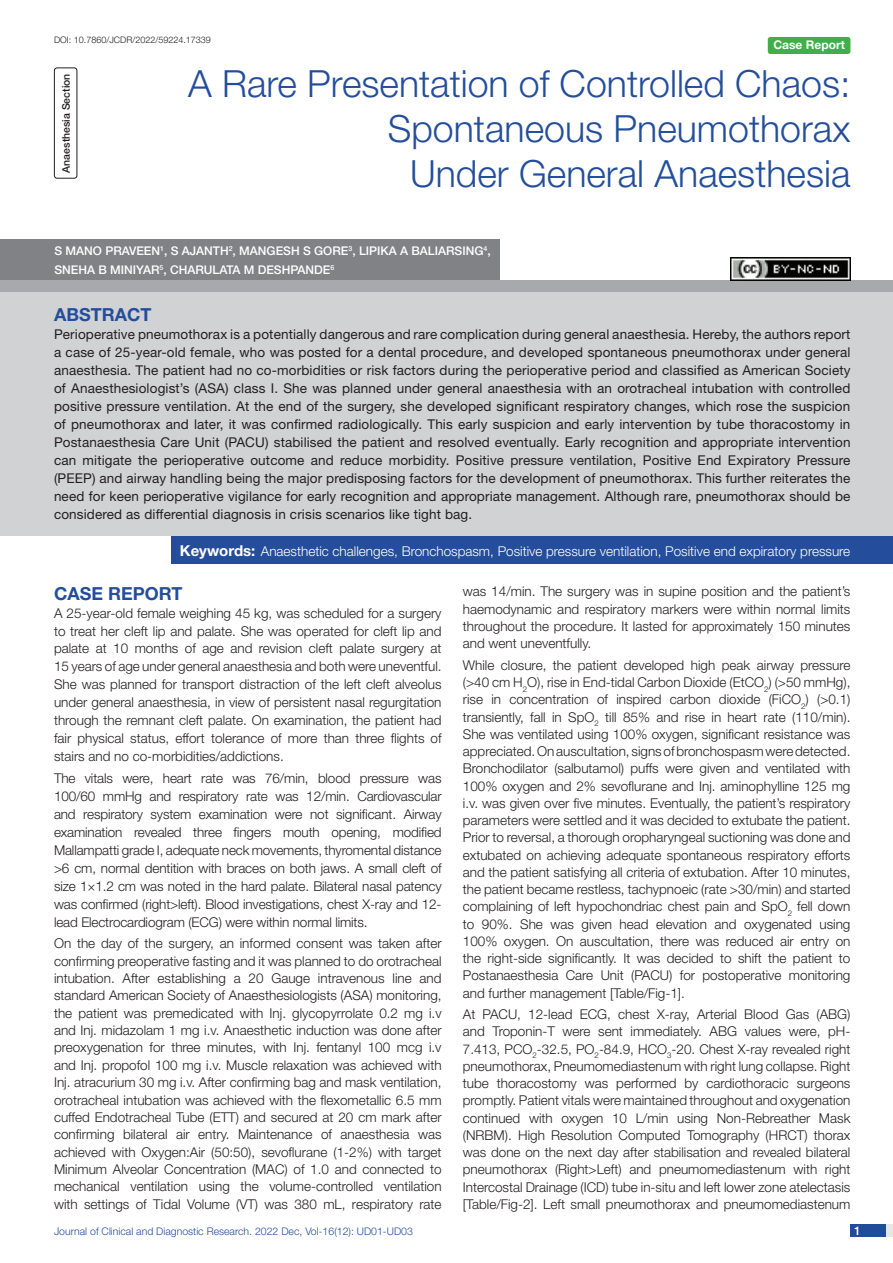
<style>
.page{position:relative;width:893px;height:1263px;background:#fff}
.page>*{position:absolute;margin:0;border:0;box-sizing:border-box;transform-origin:0 0}
.t1{font:300 37.5px/45px "Helvetica Neue";color:#244e9b;text-align:right}
.Heading{font:700 18px "Helvetica Neue";color:#244e9b}
.Abstract_head{font:700 18px "Helvetica Neue";color:#244e9b}
.Body_text{font:300 13.5px/17.2px "Helvetica Neue";color:#231f20;text-align:justify}
.Abstract_Text{font:13.5px/18px "Helvetica Neue";letter-spacing:.01em;color:#231f20;text-align:justify}
.Key_words{font:300 13.5px "Helvetica Neue";color:#fff}
.Author{font:500 12px/18.8px "Helvetica Neue";color:#fff}
.t2{font:700 12px "Helvetica Neue";color:#fff}
.t3{font:300 10.5px "Helvetica Neue";color:#244e9b}
.section{font:500 10.5px "Helvetica Neue";color:#231f20}
.DOI{font:300 9px "Helvetica Neue";color:#231f20}
.s1{font-weight:700;font-size:15px}
</style>
<div class="page">
<div style="left:850px;top:1224px;width:43px;height:13px;background:#e6e7e9"></div>
<div style="left:850px;top:1224px;width:35px;height:13px;background:#214c99"></div>
<div style="left:54px;top:68px;width:23px;height:111px;border:1px solid #231f20;border-radius:3px"></div>
<div style="left:768px;top:37px;width:82px;height:17px;background:#40ae49;border-radius:3px"></div>
<div style="left:0;top:239px;width:500px;height:41px;background:#808285"></div>
<div style="left:0;top:280px;width:893px;height:13px;background:#a8a9ad"></div>
<div style="left:0;top:292px;width:893px;height:244px;background:#d1d2d4"></div>
<div style="left:172px;top:536px;width:721px;height:28px;background:#244e9b"></div>
<img style="left:730px;top:258px;width:120px;height:22px">
<p class="DOI" style="left:54px;top:35px;width:158px">DOI: 10.7860/JCDR/2022/59224.17339</p>
<p class="section" style="left:60px;top:173px;width:101px;rotate:-90deg">ANAESTHESIA SECTION</p>
<p class="t1" style="left:188px;top:60px;width:664px">A Rare Presentation of Controlled Chaos:<br>Spontaneous Pneumothorax<br>Under General Anaesthesia</p>
<p class="t2" style="left:773px;top:37px;width:73px">Case Report</p>
<p class="Author" style="left:54px;top:241px;width:438px">S MANO PRAVEEN<sup>1</sup>, S AJANTH<sup>2</sup>, MANGESH S GORE<sup>3</sup>, LIPIKA A BALIARSING<sup>4</sup>,<br>SNEHA B MINIYAR<sup>5</sup>, CHARULATA M DESHPANDE<sup>6</sup></p>
<p class="Abstract_head" style="left:54px;top:303px;width:99px">ABSTRACT</p>
<p class="Abstract_Text" style="left:54px;top:325px;width:798px">Perioperative pneumothorax is a potentially dangerous and rare complication during general anaesthesia. Hereby, the authors report a case of 25-year-old female, who was posted for a dental procedure, and developed spontaneous pneumothorax under general anaesthesia. The patient had no co-morbidities or risk factors during the perioperative period and classified as American Society of Anaesthesiologist’s (ASA) class I. She was planned under general anaesthesia with an orotracheal intubation with controlled positive pressure ventilation. At the end of the surgery, she developed significant respiratory changes, which rose the suspicion of pneumothorax and later, it was confirmed radiologically. This early suspicion and early intervention by tube thoracostomy in Postanaesthesia Care Unit (PACU) stabilised the patient and resolved eventually. Early recognition and appropriate intervention can mitigate the perioperative outcome and reduce morbidity. Positive pressure ventilation, Positive End Expiratory Pressure (PEEP) and airway handling being the major predisposing factors for the development of pneumothorax. This further reiterates the need for keen perioperative vigilance for early recognition and appropriate management. Although rare, pneumothorax should be considered as differential diagnosis in crisis scenarios like tight bag.</p>
<p class="Key_words" style="left:180px;top:543px;width:672px"><span class="s1">Keywords:</span> Anaesthetic challenges, Bronchospasm, Positive pressure ventilation, Positive end expiratory pressure</p>
<p class="Heading" style="left:54px;top:582px;width:130px">CASE REPORT</p>
<p class="Body_text" style="left:54px;top:604px;width:389px;line-height:17.9px">A 25-year-old female weighing 45 kg, was scheduled for a surgery to treat her cleft lip and palate. She was operated for cleft lip and palate at 10 months of age and revision cleft palate surgery at 15 years of age under general anaesthesia and both were uneventful.<br>She was planned for transport distraction of the left cleft alveolus under general anaesthesia, in view of persistent nasal regurgitation through the remnant cleft palate. On examination, the patient had fair physical status, effort tolerance of more than three flights of stairs and no co-morbidities/addictions.</p>
<p class="Body_text" style="left:54px;top:769px;width:389px;line-height:17.9px">The vitals were, heart rate was 76/min, blood pressure was 100/60 mmHg and respiratory rate was 12/min. Cardiovascular and respiratory system examination were not significant. Airway examination revealed three fingers mouth opening, modified Mallampatti grade I, adequate neck movements, thyromental distance &gt;6 cm, normal dentition with braces on both jaws. A small cleft of size 1×1.2 cm was noted in the hard palate. Bilateral nasal patency was confirmed (right&gt;left). Blood investigations, chest X-ray and 12- lead Electrocardiogram (ECG) were within normal limits.</p>
<p class="Body_text" style="left:54px;top:934px;width:389px">On the day of the surgery, an informed consent was taken after confirming preoperative fasting and it was planned to do orotracheal intubation. After establishing a 20 Gauge intravenous line and standard American Society of Anaesthesiologists (ASA) monitoring, the patient was premedicated with Inj. glycopyrrolate 0.2 mg i.v and Inj. midazolam 1 mg i.v. Anaesthetic induction was done after preoxygenation for three minutes, with Inj. fentanyl 100 mcg i.v and Inj. propofol 100 mg i.v. Muscle relaxation was achieved with Inj. atracurium 30 mg i.v. After confirming bag and mask ventilation, orotracheal intubation was achieved with the flexometallic 6.5 mm cuffed Endotracheal Tube (ETT) and secured at 20 cm mark after confirming bilateral air entry. Maintenance of anaesthesia was achieved with Oxygen:Air (50:50), sevoflurane (1-2%) with target Minimum Alveolar Concentration (MAC) of 1.0 and connected to mechanical ventilation using the volume-controlled ventilation with settings of Tidal Volume (VT) was 380 mL, respiratory rate</p>
<p class="Body_text" style="left:463px;top:582px;width:389px">was 14/min. The surgery was in supine position and the patient’s haemodynamic and respiratory markers were within normal limits throughout the procedure. It lasted for approximately 150 minutes and went uneventfully.</p>
<p class="Body_text" style="left:463px;top:656px;width:389px">While closure, the patient developed high peak airway pressure (&gt;40 cm H<sub>2</sub>O), rise in End-tidal Carbon Dioxide (EtCO<sub>2</sub>) (&gt;50 mmHg), rise in concentration of inspired carbon dioxide (FiCO<sub>2</sub>) (&gt;0.1) transiently, fall in SpO<sub>2</sub> till 85% and rise in heart rate (110/min).<br>She was ventilated using 100% oxygen, significant resistance was appreciated. On auscultation, signs of bronchospasm were detected.<br>Bronchodilator (salbutamol) puffs were given and ventilated with 100% oxygen and 2% sevoflurane and Inj. aminophylline 125 mg i.v. was given over five minutes. Eventually, the patient’s respiratory parameters were settled and it was decided to extubate the patient.<br>Prior to reversal, a thorough oropharyngeal suctioning was done and extubated on achieving adequate spontaneous respiratory efforts and the patient satisfying all criteria of extubation. After 10 minutes, the patient became restless, tachypnoeic (rate &gt;30/min) and started complaining of left hypochondriac chest pain and SpO<sub>2</sub> fell down to 90%. She was given head elevation and oxygenated using 100% oxygen. On auscultation, there was reduced air entry on the right-side significantly. It was decided to shift the patient to Postanaesthesia Care Unit (PACU) for postoperative monitoring and further management [Table/Fig-1].</p>
<p class="Body_text" style="left:463px;top:1005px;width:389px">At PACU, 12-lead ECG, chest X-ray, Arterial Blood Gas (ABG) and Troponin-T were sent immediately. ABG values were, pH-7.413, PCO<sub>2</sub>-32.5, PO<sub>2</sub>-84.9, HCO<sub>3</sub>-20. Chest X-ray revealed right pneumothorax, Pneumomediastenum with right lung collapse. Right tube thoracostomy was performed by cardiothoracic surgeons promptly. Patient vitals were maintained throughout and oxygenation continued with oxygen 10 L/min using Non-Rebreather Mask (NRBM). High Resolution Computed Tomography (HRCT) thorax was done on the next day after stabilisation and revealed bilateral pneumothorax (Right&gt;Left) and pneumomediastenum with right Intercostal Drainage (ICD) tube in-situ and left lower zone atelectasis [Table/Fig-2]. Left small pneumothorax and pneumomediastenum</p>
<p class="t3" style="left:54px;top:1225px;width:360px">Journal of Clinical and Diagnostic Research. 2022 Dec, Vol-16(12): UD01-UD03</p>
<p class="Author" style="left:854px;top:1221px;width:8px">1</p>
</div>
